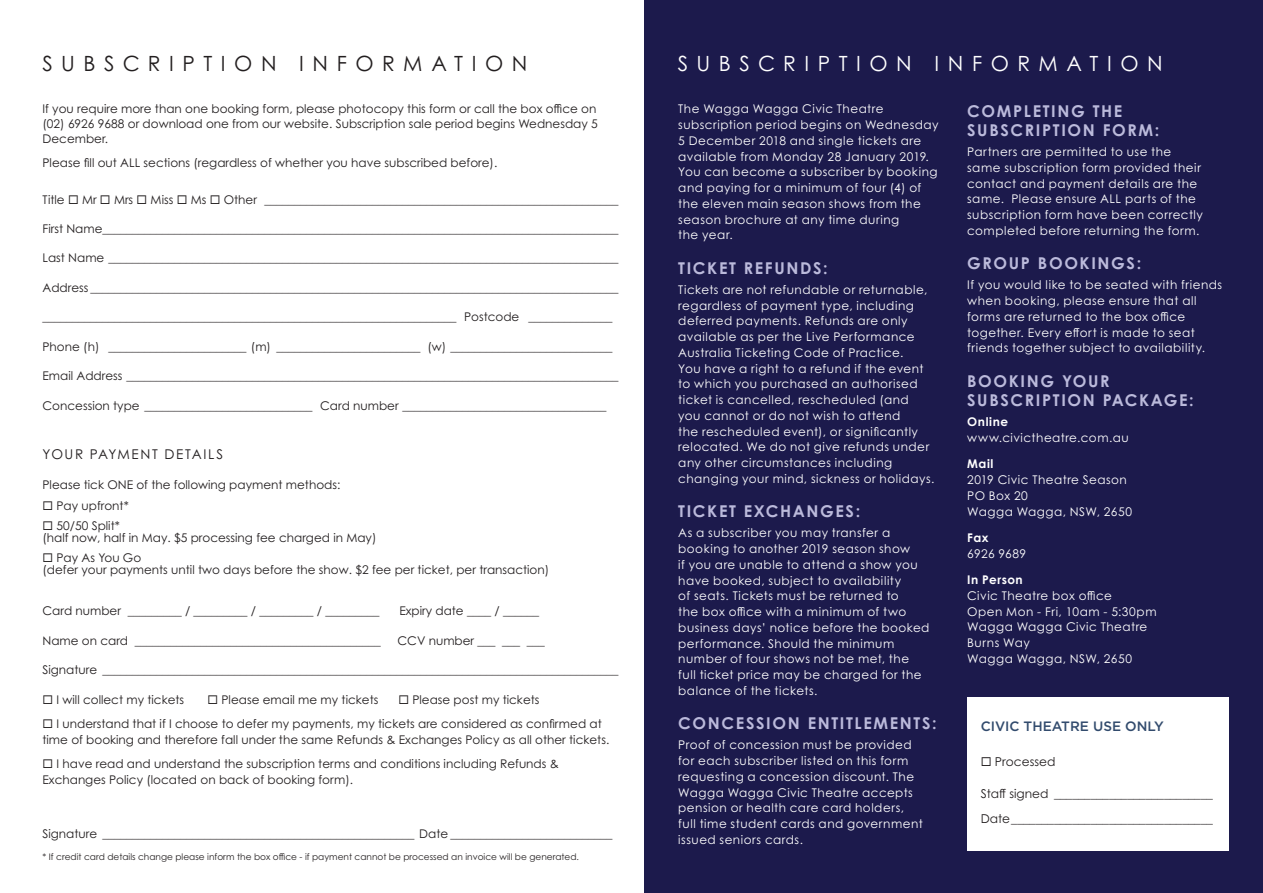
<style>
.page{position:relative;width:1263px;height:893px;background:#fff}
.page>*{position:absolute;margin:0;border:0;box-sizing:border-box;transform-origin:0 0}
.t1{font:21px "Century Gothic Pro";letter-spacing:.405em;color:#231f20}
.t2{font:21px "Century Gothic Pro";letter-spacing:.405em;color:#fff}
.t3{font:700 16.35px/19.5px "Century Gothic Pro";letter-spacing:.1em;color:#bbbadb}
.t4{font:500 13.65px "Gotham";color:#324b6d}
.t5{font:13.5px "Century Gothic Pro";letter-spacing:.12em;color:#231f20}
.t6{font:12.15px/24.5px "Century Gothic Pro";color:#231f20}
.t7{font:12px/15px "Century Gothic Pro";color:#231f20}
.t8{font:12px/15.8px "Century Gothic Pro";letter-spacing:.04em;color:#fff}
.t9{font:700 12px "Century Gothic Pro";letter-spacing:.045em;color:#fff}
.t10{font:9px "Century Gothic Pro";color:#231f20}
</style>
<div class="page">
<div style="left:644px;top:0;width:619px;height:893px;background:#1c1a4c"></div>
<div style="left:967px;top:697px;width:262px;height:153px;background:#fff"></div>
<h1 class="t1" style="left:43px;top:51px;width:486px">SUBSCRIPTION INFORMATION</h1>
<h1 class="t2" style="left:678px;top:51px;width:486px">SUBSCRIPTION INFORMATION</h1>
<p class="t8" style="left:678px;top:101px;width:262px">The Wagga Wagga Civic Theatre subscription period begins on Wednesday 5 December 2018 and single tickets are available from Monday 28 January 2019.<br>You can become a subscriber by booking and paying for a minimum of four (4) of the eleven main season shows from the season brochure at any time during<br>the year.</p>
<h2 class="t3" style="left:678px;top:258px;width:151px">TICKET REFUNDS:</h2>
<p class="t8" style="left:678px;top:281px;width:258px">Tickets are not refundable or returnable, regardless of payment type, including deferred payments. Refunds are only available as per the Live Performance Australia Ticketing Code of Practice.<br>You have a right to a refund if the event to which you purchased an authorised ticket is cancelled, rescheduled (and<br>you cannot or do not wish to attend<br>the rescheduled event), or significantly relocated. We do not give refunds under any other circumstances including changing your mind, sickness or holidays.</p>
<h2 class="t3" style="left:678px;top:501px;width:184px">TICKET EXCHANGES:</h2>
<p class="t8" style="left:678px;top:525px;width:253px">As a subscriber you may transfer a booking to another 2019 season show<br>if you are unable to attend a show you have booked, subject to availability<br>of seats. Tickets must be returned to<br>the box office with a minimum of two business days’ notice before the booked performance. Should the minimum number of four shows not be met, the full ticket price may be charged for the balance of the tickets.</p>
<h2 class="t3" style="left:678px;top:713px;width:260px">CONCESSION ENTITLEMENTS:</h2>
<p class="t8" style="left:678px;top:737px;width:246px">Proof of concession must be provided for each subscriber listed on this form requesting a concession discount. The Wagga Wagga Civic Theatre accepts pension or health care card holders, full time student cards and government issued seniors cards.</p>
<p class="t7" style="left:43px;top:101px;width:557px">If you require more than one booking form, please photocopy this form or call the box office on (02) 6926 9688 or download one from our website. Subscription sale period begins Wednesday 5<br>December.</p>
<p class="t7" style="left:43px;top:155px;width:456px">Please fill out ALL sections (regardless of whether you have subscribed before).</p>
<p class="t7" style="left:43px;top:192px;width:577px">Title ◻ Mr ◻ Mrs ◻ Miss ◻ Ms ◻ Other ___________________________________________________________</p>
<p class="t7" style="left:43px;top:221px;width:577px">First Name______________________________________________________________________________________</p>
<p class="t7" style="left:43px;top:250px;width:577px">Last Name _____________________________________________________________________________________</p>
<p class="t7" style="left:43px;top:280px;width:577px">Address ________________________________________________________________________________________</p>
<p class="t7" style="left:43px;top:309px;width:572px">_____________________________________________________________________ Postcode ______________</p>
<p class="t7" style="left:43px;top:339px;width:572px">Phone (h) _______________________ (m) ________________________ (w) ___________________________</p>
<p class="t7" style="left:43px;top:368px;width:577px">Email Address __________________________________________________________________________________</p>
<p class="t7" style="left:43px;top:398px;width:565px">Concession type ____________________________ Card number __________________________________</p>
<h2 class="t3" style="left:967px;top:101px;width:194px">COMPLETING THE<br>SUBSCRIPTION FORM:</h2>
<p class="t8" style="left:967px;top:144px;width:237px">Partners are permitted to use the same subscription form provided their contact and payment details are the same. Please ensure ALL parts of the subscription form have been correctly completed before returning the form.</p>
<h2 class="t3" style="left:967px;top:253px;width:176px">GROUP BOOKINGS:</h2>
<p class="t8" style="left:967px;top:277px;width:257px">If you would like to be seated with friends when booking, please ensure that all forms are returned to the box office together. Every effort is made to seat friends together subject to availability.</p>
<h2 class="t3" style="left:967px;top:371px;width:228px">BOOKING YOUR<br>SUBSCRIPTION PACKAGE:</h2>
<p class="t9" style="left:967px;top:414px;width:42px">Online</p>
<p class="t8" style="left:967px;top:430px;width:163px">www.civictheatre.com.au</p>
<p class="t9" style="left:967px;top:457px;width:28px">Mail</p>
<p class="t8" style="left:967px;top:472px;width:166px">2019 Civic Theatre Season<br>PO Box 20<br>Wagga Wagga, NSW, 2650</p>
<p class="t9" style="left:967px;top:530px;width:23px">Fax</p>
<p class="t8" style="left:967px;top:545px;width:60px">6926 9689</p>
<p class="t9" style="left:967px;top:572px;width:57px">In Person</p>
<p class="t8" style="left:967px;top:588px;width:191px">Civic Theatre box office<br>Open Mon - Fri, 10am - 5:30pm<br>Wagga Wagga Civic Theatre<br>Burns Way<br>Wagga Wagga, NSW, 2650</p>
<p class="t5" style="left:43px;top:446px;width:182px">YOUR PAYMENT DETAILS</p>
<p class="t7" style="left:43px;top:477px;width:299px">Please tick ONE of the following payment methods:</p>
<p class="t7" style="left:43px;top:498px;width:88px">◻ Pay upfront*</p>
<p class="t7" style="left:43px;top:519px;width:335px;line-height:12.1px">◻ 50/50 Split*<br>(half now, half in May. $5 processing fee charged in May)</p>
<p class="t7" style="left:43px;top:552px;width:508px;line-height:12.1px">◻ Pay As You Go<br>(defer your payments until two days before the show. $2 fee per ticket, per transaction)</p>
<p class="t7" style="left:43px;top:603px;width:338px">Card number _________ / _________ / _________ / _________</p>
<p class="t7" style="left:399px;top:603px;width:141px">Expiry date ____ / ______</p>
<p class="t7" style="left:43px;top:633px;width:340px">Name on card _________________________________________</p>
<p class="t7" style="left:397px;top:633px;width:149px">CCV number ___ ___ ___</p>
<p class="t7" style="left:43px;top:662px;width:577px">Signature ______________________________________________________________________________________</p>
<p class="t7" style="left:43px;top:692px;width:143px">◻ I will collect my tickets</p>
<p class="t7" style="left:208px;top:692px;width:172px">◻ Please email me my tickets</p>
<p class="t7" style="left:398px;top:692px;width:143px">◻ Please post my tickets</p>
<p class="t7" style="left:43px;top:715px;width:568px;line-height:16.4px">◻ I understand that if I choose to defer my payments, my tickets are considered as confirmed at time of booking and therefore fall under the same Refunds &amp; Exchanges Policy as all other tickets.</p>
<p class="t7" style="left:43px;top:755px;width:518px;line-height:16.4px">◻ I have read and understand the subscription terms and conditions including Refunds &amp;<br>Exchanges Policy (located on back of booking form).</p>
<p class="t4" style="left:981px;top:717px;width:185px">CIVIC THEATRE USE ONLY</p>
<p class="t6" style="left:981px;top:750px;width:76px">◻ Processed</p>
<p class="t6" style="left:981px;top:782px;width:234px">Staff signed __________________________<br>Date_________________________________</p>
<p class="t7" style="left:43px;top:826px;width:571px">Signature ____________________________________________________ Date ___________________________</p>
<p class="t10" style="left:43px;top:851px;width:538px">* If credit card details change please inform the box office - if payment cannot be processed an invoice will be generated.</p>
</div>
